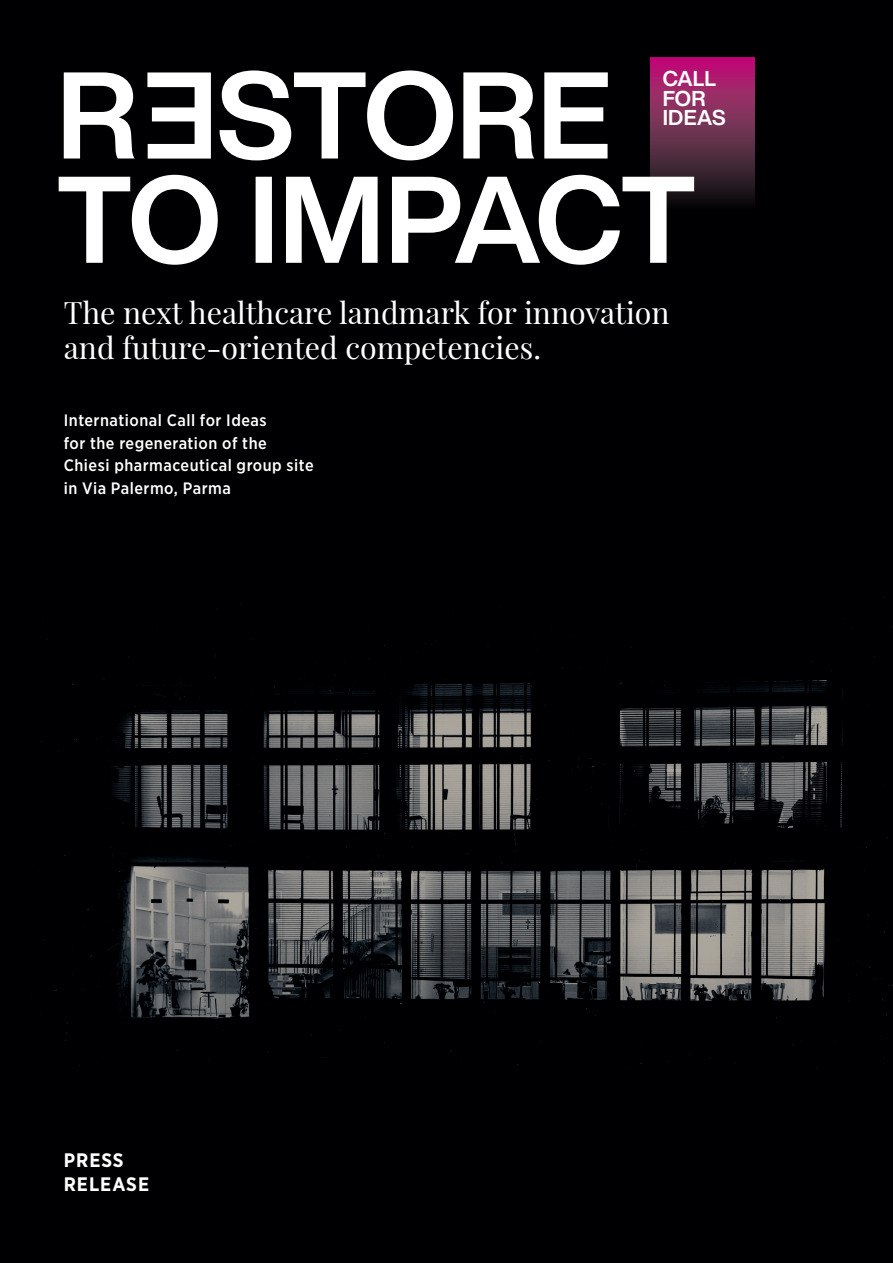
<style>
.page{position:relative;width:893px;height:1263px;background:#000002}
.page>*{position:absolute;margin:0;border:0;box-sizing:border-box;transform-origin:0 0}
.t1{font:30.3px "Playfair Display";color:#fff}
.t2{font:700 21.15px "Helvetica Now Display";letter-spacing:.005em;color:#fff}
.titolo_paragrafo{font:700 19.5px/23.4px "Gotham Narrow";letter-spacing:.05em;color:#fff}
.corpo_testo{font:500 16.5px/22.5px "Gotham Narrow";letter-spacing:.03em;color:#fff}
</style>
<div class="page">
<img style="left:38px;top:597px;width:855px;height:469px">
<svg style="left:651px;top:58px;width:104px;height:145px;background:#732550"></svg>
<svg style="left:59px;top:175px;width:635px;height:90px"></svg>
<svg style="left:64px;top:70px;width:544px;height:90px"></svg>
<p class="t2" style="left:663px;top:64px;width:55px">CALL</p>
<p class="t2" style="left:663px;top:83px;width:44px">FOR</p>
<p class="t2" style="left:663px;top:103px;width:64px">IDEAS</p>
<p class="t1" style="left:64px;top:294px;width:607px">The next healthcare landmark for innovation</p>
<p class="t1" style="left:64px;top:329px;width:479px">and future-oriented competencies.</p>
<p class="corpo_testo" style="left:64px;top:409px;width:251px">International Call for Ideas<br>for the regeneration of the<br>Chiesi pharmaceutical group site in Via Palermo, Parma</p>
<p class="titolo_paragrafo" style="left:64px;top:1148px;width:87px">PRESS<br>RELEASE</p>
</div>
